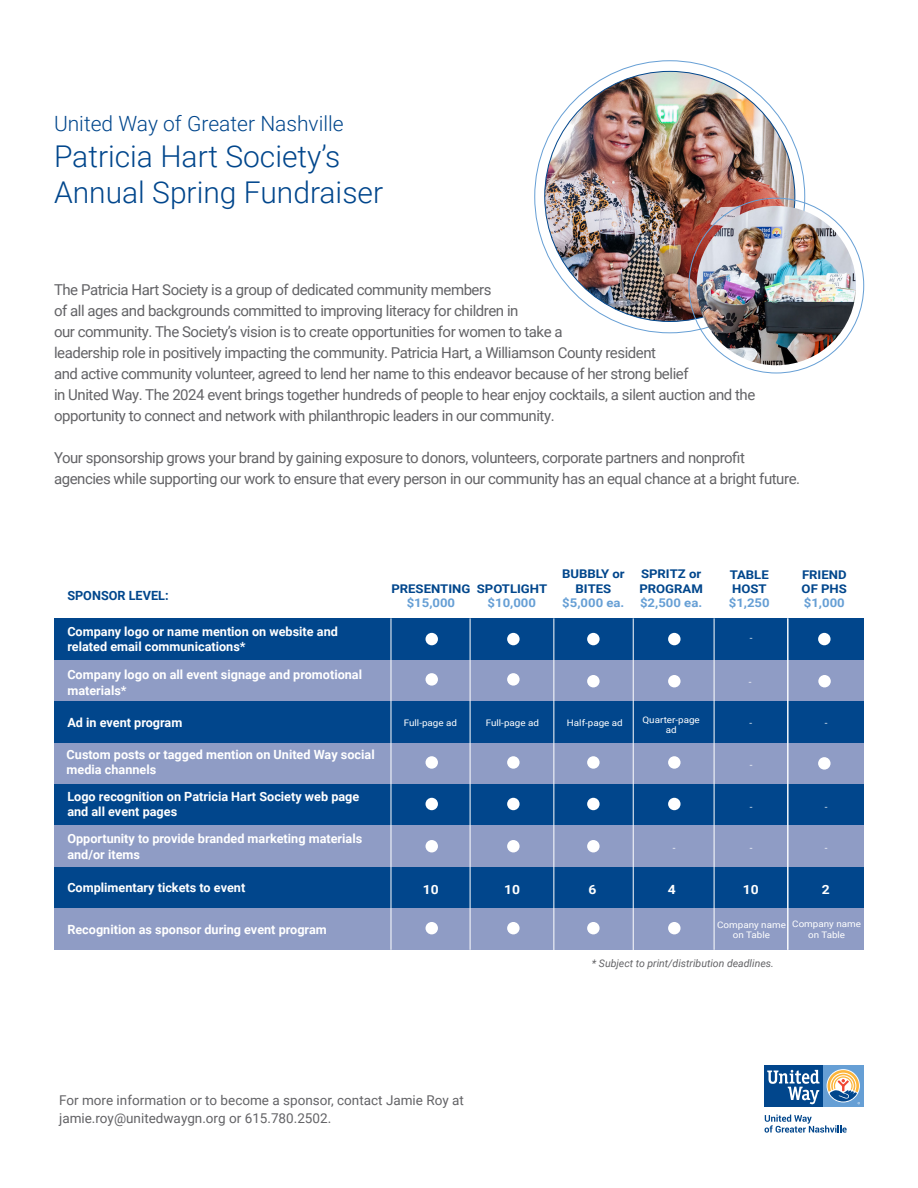
<style>
.page{position:relative;width:918px;height:1188px;background:#fff}
.page>*{position:absolute;margin:0;border:0;box-sizing:border-box;transform-origin:0 0}
.t1{font:300 30px "Roboto";color:#01468c}
.t2{font:300 21px "Roboto";color:#01468c}
.t3{font:15px/21px "Roboto";letter-spacing:-.03em;color:#636366}
.t4{font:13.5px "Roboto";color:#636366}
.t5{font:700 12.6px/15.1px "Roboto";color:#fff}
.t6{font:700 12.6px "Roboto";color:#01468c}
.t7{font:700 12.6px "Roboto";color:#fff;scale:1.09 1}
.t8{font:700 12px/14.1px "Roboto";color:#01468c;scale:1.09 1}
.t9{font:700 12px "Roboto";color:#669fd5;scale:1.09 1}
.t10{font:italic 10.5px "Roboto";color:#636366}
.t11{font:9px/10.5px "Roboto";color:#fff;text-align:center;scale:1.09 1}
</style>
<div class="page">
<img style="left:545px;top:71px;width:250px;height:250px;border-radius:125px">
<img style="left:697px;top:206px;width:159px;height:159px;border-radius:80px">
<div style="left:54px;top:618px;width:809px;height:42px;background:#01468c"></div>
<svg style="left:54px;top:660px;width:809px;height:290px;background:#5277ac"></svg>
<hr style="left:554px;top:618px;width:1px;height:335px;background:#fff">
<hr style="left:633px;top:618px;width:1px;height:335px;background:#fff">
<hr style="left:714px;top:618px;width:1px;height:332px;background:#fff">
<div style="left:823px;top:1065px;width:40px;height:42px;background:#669fd5"></div>
<div style="left:764px;top:1065px;width:59px;height:42px;background:#01468c"></div>
<svg style="left:827px;top:1069px;width:33px;height:33px"></svg>
<svg style="left:767px;top:1070px;width:53px;height:34px"></svg>
<svg style="left:828px;top:1070px;width:32px;height:34px"></svg>
<svg style="left:765px;top:1115px;width:82px;height:18px"></svg>
<hr style="left:788px;top:618px;width:1px;height:332px;background:#fff">
<hr style="left:470px;top:618px;width:1px;height:332px;background:#fff">
<div style="left:507px;top:633px;width:13px;height:12px;background:#fff;border-radius:50%"></div>
<div style="left:507px;top:673px;width:13px;height:13px;background:#fff;border-radius:50%"></div>
<div style="left:507px;top:756px;width:13px;height:13px;background:#fff;border-radius:50%"></div>
<div style="left:507px;top:798px;width:13px;height:12px;background:#fff;border-radius:50%"></div>
<div style="left:507px;top:840px;width:13px;height:12px;background:#fff;border-radius:50%"></div>
<div style="left:507px;top:922px;width:13px;height:12px;background:#fff;border-radius:50%"></div>
<div style="left:587px;top:633px;width:13px;height:12px;background:#fff;border-radius:50%"></div>
<div style="left:587px;top:675px;width:13px;height:12px;background:#fff;border-radius:50%"></div>
<div style="left:587px;top:756px;width:13px;height:13px;background:#fff;border-radius:50%"></div>
<div style="left:587px;top:798px;width:13px;height:12px;background:#fff;border-radius:50%"></div>
<div style="left:587px;top:840px;width:13px;height:12px;background:#fff;border-radius:50%"></div>
<div style="left:587px;top:922px;width:13px;height:12px;background:#fff;border-radius:50%"></div>
<div style="left:668px;top:633px;width:13px;height:12px;background:#fff;border-radius:50%"></div>
<div style="left:668px;top:675px;width:13px;height:12px;background:#fff;border-radius:50%"></div>
<div style="left:668px;top:756px;width:13px;height:13px;background:#fff;border-radius:50%"></div>
<div style="left:668px;top:798px;width:13px;height:12px;background:#fff;border-radius:50%"></div>
<div style="left:668px;top:922px;width:13px;height:12px;background:#fff;border-radius:50%"></div>
<div style="left:426px;top:633px;width:12px;height:12px;background:#fff;border-radius:50%"></div>
<div style="left:426px;top:673px;width:12px;height:13px;background:#fff;border-radius:50%"></div>
<div style="left:426px;top:756px;width:12px;height:13px;background:#fff;border-radius:50%"></div>
<div style="left:426px;top:798px;width:12px;height:12px;background:#fff;border-radius:50%"></div>
<div style="left:426px;top:840px;width:12px;height:12px;background:#fff;border-radius:50%"></div>
<div style="left:426px;top:922px;width:12px;height:12px;background:#fff;border-radius:50%"></div>
<hr style="left:787px;top:618px;width:1px;height:332px;background:#fff">
<hr style="left:391px;top:618px;width:1px;height:332px;background:#fff">
<div style="left:818px;top:633px;width:13px;height:12px;background:#fff;border-radius:50%"></div>
<div style="left:818px;top:675px;width:13px;height:12px;background:#fff;border-radius:50%"></div>
<div style="left:818px;top:757px;width:13px;height:13px;background:#fff;border-radius:50%"></div>
<p class="t2" style="left:54px;top:109px;width:291px">United Way of Greater Nashville</p>
<p class="t1" style="left:54px;top:135px;width:288px">Patricia Hart Society’s</p>
<p class="t1" style="left:54px;top:171px;width:331px">Annual Spring Fundraiser</p>
<p class="t3" style="left:54px;top:279px;width:439px">The Patricia Hart Society is a group of dedicated community members</p>
<p class="t3" style="left:54px;top:300px;width:466px">of all ages and backgrounds committed to improving literacy for children in</p>
<p class="t3" style="left:54px;top:321px;width:510px">our community. The Society’s vision is to create opportunities for women to take a</p>
<p class="t3" style="left:54px;top:342px;width:604px">leadership role in positively impacting the community. Patricia Hart, a Williamson County resident</p>
<p class="t3" style="left:54px;top:363px;width:636px">and active community volunteer, agreed to lend her name to this endeavor because of her strong belief</p>
<p class="t3" style="left:54px;top:384px;width:703px">in United Way. The 2024 event brings together hundreds of people to hear enjoy cocktails, a silent auction and the opportunity to connect and network with philanthropic leaders in our community.</p>
<p class="t3" style="left:54px;top:447px;width:748px">Your sponsorship grows your brand by gaining exposure to donors, volunteers, corporate partners and nonprofit agencies while supporting our work to ensure that every person in our community has an equal chance at a bright future.</p>
<p class="t6" style="left:67px;top:587px;width:103px">SPONSOR LEVEL:</p>
<p class="t5" style="left:67px;top:623px;width:272px">Company logo or name mention on website and</p>
<p class="t5" style="left:67px;top:638px;width:180px">related email communications*</p>
<p class="t5" style="left:67px;top:667px;width:296px">Company logo on all event signage and promotional materials*</p>
<p class="t5" style="left:67px;top:714px;width:117px">Ad in event program</p>
<p class="t5" style="left:67px;top:746px;width:310px">Custom posts or tagged mention on United Way social media channels</p>
<p class="t5" style="left:67px;top:788px;width:294px">Logo recognition on Patricia Hart Society web page and all event pages</p>
<p class="t5" style="left:67px;top:831px;width:296px">Opportunity to provide branded marketing materials and/or items</p>
<p class="t5" style="left:67px;top:880px;width:179px">Complimentary tickets to event</p>
<p class="t5" style="left:67px;top:921px;width:261px">Recognition as sponsor during event program</p>
<p class="t8" style="left:391px;top:581px;width:74px">PRESENTING</p>
<p class="t9" style="left:407px;top:594px;width:46px">$15,000</p>
<p class="t8" style="left:477px;top:581px;width:66px">SPOTLIGHT</p>
<p class="t9" style="left:488px;top:594px;width:46px">$10,000</p>
<p class="t8" style="left:562px;top:567px;width:59px;text-align:center">BUBBLY or<br>BITES</p>
<p class="t9" style="left:562px;top:594px;width:58px">$5,000 ea.</p>
<p class="t8" style="left:639px;top:567px;width:60px">SPRITZ or<br>PROGRAM</p>
<p class="t9" style="left:640px;top:594px;width:58px">$2,500 ea.</p>
<p class="t8" style="left:730px;top:567px;width:37px">TABLE<br>HOST</p>
<p class="t9" style="left:729px;top:594px;width:39px">$1,250</p>
<p class="t11" style="left:750px;top:632px;width:4px">-</p>
<p class="t8" style="left:802px;top:567px;width:42px">FRIEND</p>
<p class="t8" style="left:802px;top:581px;width:43px">OF PHS</p>
<p class="t9" style="left:804px;top:594px;width:39px">$1,000</p>
<p class="t11" style="left:404px;top:718px;width:50px">Full-page ad</p>
<p class="t7" style="left:423px;top:881px;width:16px">10</p>
<p class="t11" style="left:486px;top:718px;width:50px">Full-page ad</p>
<p class="t7" style="left:504px;top:881px;width:16px">10</p>
<p class="t11" style="left:567px;top:717px;width:53px">Half-page ad</p>
<p class="t7" style="left:589px;top:881px;width:9px">6</p>
<p class="t11" style="left:643px;top:714px;width:54px">Quarter-page</p>
<p class="t11" style="left:666px;top:724px;width:12px">ad</p>
<p class="t11" style="left:673px;top:842px;width:4px">-</p>
<p class="t7" style="left:668px;top:881px;width:9px">4</p>
<p class="t11" style="left:749px;top:676px;width:4px">-</p>
<p class="t11" style="left:750px;top:718px;width:4px">-</p>
<p class="t11" style="left:750px;top:759px;width:4px">-</p>
<p class="t11" style="left:750px;top:802px;width:4px">-</p>
<p class="t11" style="left:750px;top:842px;width:4px">-</p>
<p class="t7" style="left:743px;top:881px;width:16px">10</p>
<p class="t11" style="left:825px;top:718px;width:4px">-</p>
<p class="t11" style="left:825px;top:802px;width:4px">-</p>
<p class="t11" style="left:825px;top:842px;width:4px">-</p>
<p class="t7" style="left:822px;top:881px;width:9px">2</p>
<p class="t11" style="left:792px;top:919px;width:65px">Company name on Table</p>
<p class="t11" style="left:717px;top:919px;width:65px">Company name on Table</p>
<p class="t10" style="left:592px;top:956px;width:183px">* Subject to print/distribution deadlines.</p>
<p class="t4" style="left:59px;top:1091px;width:406px">For more information or to become a sponsor, contact Jamie Roy at</p>
<p class="t4" style="left:59px;top:1109px;width:274px">jamie.roy@unitedwaygn.org or 615.780.2502.</p>
</div>
